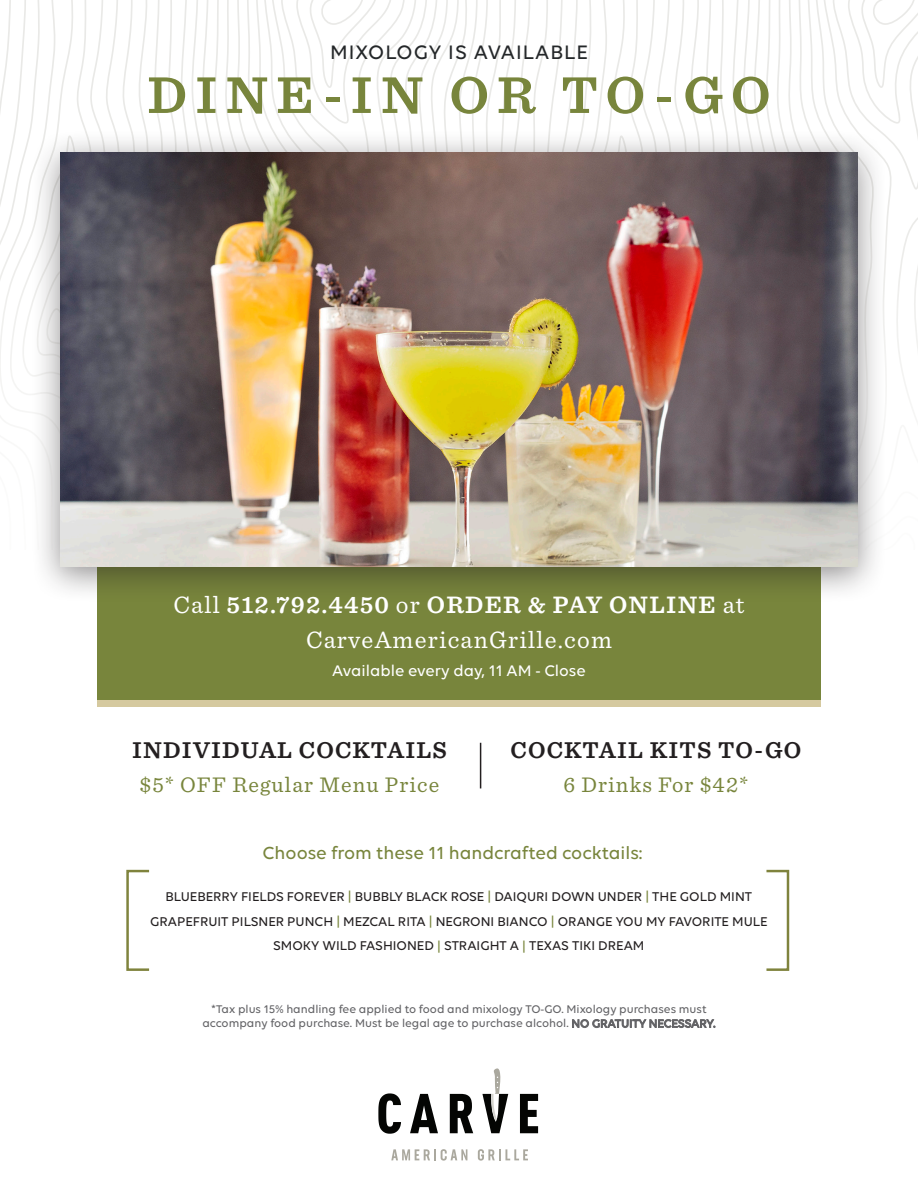
<style>
.page{position:relative;width:918px;height:1188px;background:#fff}
.page>*{position:absolute;margin:0;border:0;box-sizing:border-box;transform-origin:0 0}
.t1{font:600 54px "Sentinel";letter-spacing:.15em;color:#78853c}
.t2{font:600 24.9px "Sentinel";letter-spacing:.05em;color:#fff}
.t3{font:24.9px "Sentinel";letter-spacing:.05em;color:#fff}
.t4{font:600 23.85px "Sentinel";letter-spacing:.05em;color:#231f20}
.t5{font:22.2px "Sentinel";letter-spacing:.05em;color:#78853c}
.t6{font:500 21px "Volte";letter-spacing:.05em;color:#242729}
.t7{font:500 18.75px "Volte";color:#78853c}
.t8{font:500 16.5px "Volte";color:#fff}
.t9{font:500 13.65px/24.9px "Volte";color:#231f20;text-align:center}
.t10{font:500 12px/14.4px "Volte";color:#636366;text-align:center}
.s1{font-weight:400}
.s2{color:#78853c}
</style>
<div class="page">
<svg style="left:520px;top:1094px;width:18px;height:39px"></svg>
<svg style="left:450px;top:1094px;width:23px;height:39px"></svg>
<svg style="left:378px;top:1093px;width:23px;height:41px"></svg>
<svg style="left:410px;top:1094px;width:28px;height:39px"></svg>
<svg style="left:391px;top:1149px;width:76px;height:12px"></svg>
<svg style="left:478px;top:1149px;width:50px;height:12px"></svg>
<svg style="left:482px;top:1068px;width:26px;height:65px"></svg>
<svg style="left:0;top:0;width:918px;height:404px"></svg>
<div style="left:97px;top:574px;width:724px;height:132px;background:#d5c99f"></div>
<div style="left:97px;top:567px;width:724px;height:133px;background:#78853c"></div>
<div style="left:30px;top:129px;width:858px;height:475px;background:#231f20;opacity:.5"></div>
<img style="left:61px;top:152px;width:796px;height:415px">
<div style="left:765px;top:870px;width:24px;height:101px;border:2px solid #7f833d"></div>
<div style="left:126px;top:870px;width:24px;height:101px;border:2px solid #7f833d"></div>
<hr style="left:480px;top:743px;width:1px;height:45px;background:#231f20">
<p class="t6" style="left:330px;top:40px;width:259px">MIXOLOGY IS AVAILABLE</p>
<p class="t1" style="left:147px;top:53px;width:625px">DINE-IN OR TO-GO</p>
<p class="t2" style="left:173px;top:585px;width:573px"><span class="s1">Call</span> 512.792.4450 <span class="s1">or</span> ORDER &amp; PAY ONLINE <span class="s1">at</span></p>
<p class="t3" style="left:306px;top:621px;width:307px">CarveAmericanGrille.com</p>
<p class="t8" style="left:332px;top:661px;width:255px">Available every day, 11 AM - Close</p>
<p class="t4" style="left:132px;top:732px;width:316px">INDIVIDUAL COCKTAILS</p>
<p class="t5" style="left:139px;top:768px;width:302px">$5* OFF Regular Menu Price</p>
<p class="t4" style="left:511px;top:732px;width:292px">COCKTAIL KITS TO-GO</p>
<p class="t5" style="left:563px;top:768px;width:186px">6 Drinks For $42*</p>
<p class="t7" style="left:263px;top:842px;width:382px">Choose from these 11 handcrafted cocktails:</p>
<p class="t9" style="left:165px;top:883px;width:588px">BLUEBERRY FIELDS FOREVER <span class="s2">|</span> BUBBLY BLACK ROSE <span class="s2">|</span> DAIQURI DOWN UNDER <span class="s2">|</span> THE GOLD MINT</p>
<p class="t9" style="left:150px;top:908px;width:619px">GRAPEFRUIT PILSNER PUNCH <span class="s2">|</span> MEZCAL RITA <span class="s2">|</span> NEGRONI BIANCO <span class="s2">|</span> ORANGE YOU MY FAVORITE MULE<br>SMOKY WILD FASHIONED <span class="s2">|</span> STRAIGHT A <span class="s2">|</span> TEXAS TIKI DREAM</p>
<p class="t10" style="left:202px;top:1002px;width:515px">*Tax plus 15% handling fee applied to food and mixology TO-GO. Mixology purchases must accompany food purchase. Must be legal age to purchase alcohol. NO GRATUITY NECESSARY.</p>
</div>
